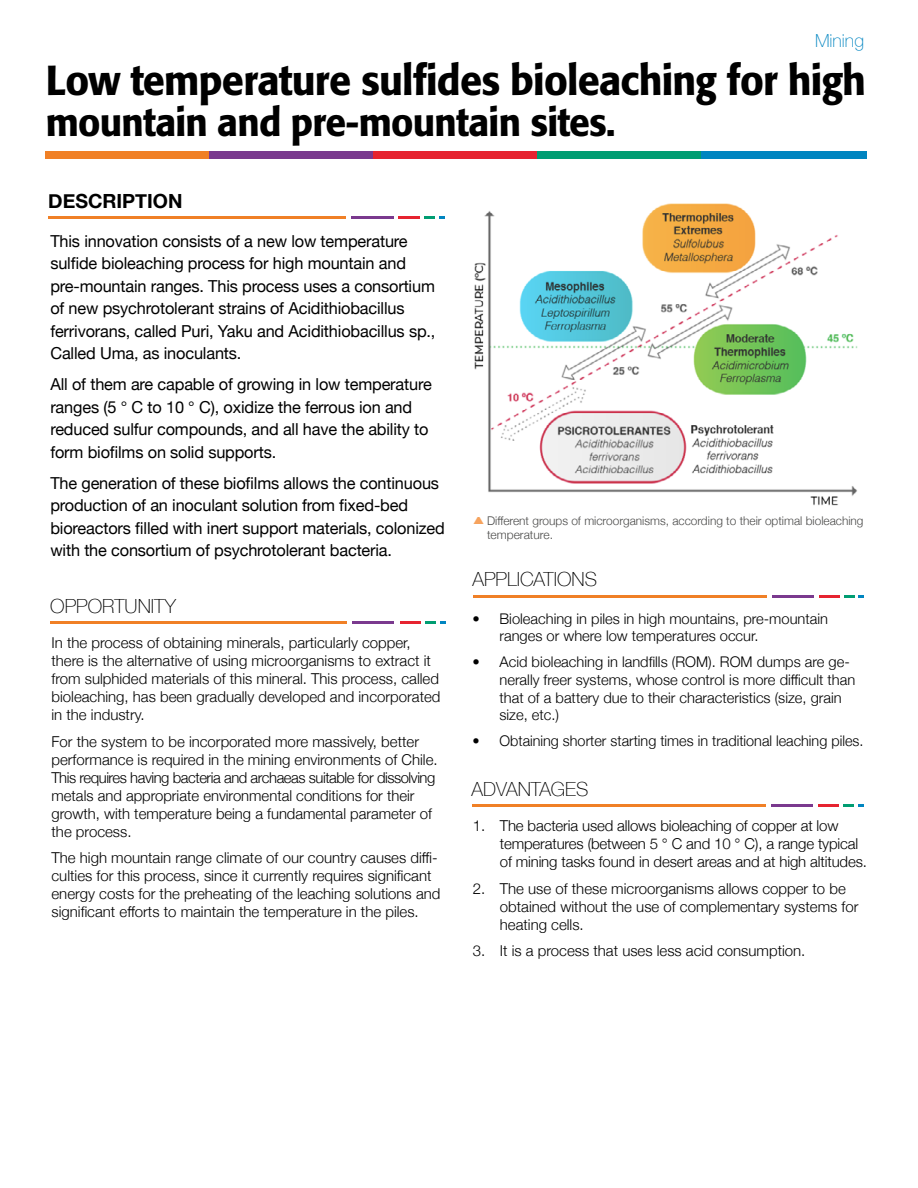
<style>
.page{position:relative;width:918px;height:1188px;background:#fff}
.page>*{position:absolute;margin:0;border:0;box-sizing:border-box;transform-origin:0 0}
.t1{font:500 41.55px "Formata";letter-spacing:-.02em;color:#000;scale:.95 1}
.t2{font:500 39px "Formata";letter-spacing:-.02em;color:#000;scale:.95 1}
.t3{font:100 19.5px "Helvetica Neue";color:#000}
.t4{font:700 19.5px "Helvetica Neue";color:#000}
.t5{font:100 18px "Helvetica Neue";color:#0285c1}
.t6{font:16.5px/22.5px "Helvetica Neue";letter-spacing:-.01em;color:#000}
.t7{font:300 15px/18px "Helvetica Neue";color:#000}
.t8{font:300 14.7px/17.7px "Helvetica Neue";color:#000}
.t9{font:300 12px/14.4px "Helvetica Neue";color:#4a4a49}
</style>
<div class="page">
<div style="left:45px;top:152px;width:165px;height:7px;background:#f08026"></div>
<div style="left:209px;top:152px;width:166px;height:7px;background:#7a398e"></div>
<div style="left:373px;top:152px;width:166px;height:7px;background:#e62330"></div>
<div style="left:537px;top:152px;width:165px;height:7px;background:#009d72"></div>
<div style="left:701px;top:152px;width:165px;height:7px;background:#0085c0"></div>
<hr style="left:48px;top:216px;width:298px;height:3px;background:#f08026">
<hr style="left:351px;top:216px;width:42px;height:3px;background:#7a398e">
<hr style="left:399px;top:216px;width:21px;height:3px;background:#e62330">
<svg style="left:424px;top:216px;width:21px;height:3px"></svg>
<hr style="left:474px;top:595px;width:293px;height:2px;background:#f08026">
<hr style="left:773px;top:595px;width:41px;height:2px;background:#7a398e">
<hr style="left:819px;top:595px;width:20px;height:3px;background:#e62330">
<svg style="left:844px;top:595px;width:20px;height:3px"></svg>
<hr style="left:472px;top:804px;width:294px;height:3px;background:#f08026">
<hr style="left:771px;top:804px;width:42px;height:3px;background:#7a398e">
<hr style="left:818px;top:804px;width:21px;height:3px;background:#e62330">
<svg style="left:844px;top:804px;width:19px;height:3px"></svg>
<img style="left:474px;top:203px;width:384px;height:303px">
<hr style="left:50px;top:621px;width:297px;height:3px;background:#f08026">
<hr style="left:352px;top:621px;width:42px;height:3px;background:#7a398e">
<hr style="left:400px;top:621px;width:21px;height:3px;background:#e62330">
<svg style="left:425px;top:621px;width:21px;height:3px"></svg>
<p class="t5" style="left:815px;top:27px;width:50px">Mining</p>
<h1 class="t1" style="left:46px;top:55px;width:865px">Low temperature sulfides bioleaching for high</h1>
<h2 class="t2" style="left:46px;top:98px;width:601px">mountain and pre-mountain sites.</h2>
<h3 class="t4" style="left:48px;top:186px;width:136px">DESCRIPTION</h3>
<p class="t6" style="left:50px;top:230px;width:387px">This innovation consists of a new low temperature sulfide bioleaching process for high mountain and pre-mountain ranges. This process uses a consortium of new psychrotolerant strains of Acidithiobacillus ferrivorans, called Puri, Yaku and Acidithiobacillus sp., Called Uma, as inoculants.</p>
<p class="t6" style="left:50px;top:374px;width:383px">All of them are capable of growing in low temperature ranges (5 ° C to 10 ° C), oxidize the ferrous ion and reduced sulfur compounds, and all have the ability to form biofilms on solid supports.</p>
<p class="t6" style="left:50px;top:472px;width:396px">The generation of these biofilms allows the continuous production of an inoculant solution from fixed-bed bioreactors filled with inert support materials, colonized with the consortium of psychrotolerant bacteria.</p>
<h3 class="t3" style="left:50px;top:591px;width:127px">OPPORTUNITY</h3>
<p class="t7" style="left:52px;top:633px;width:391px">In the process of obtaining minerals, particularly copper, there is the alternative of using microorganisms to extract it from sulphided materials of this mineral. This process, called bioleaching, has been gradually developed and incorporated in the industry.</p>
<p class="t7" style="left:52px;top:731px;width:388px">For the system to be incorporated more massively, better performance is required in the mining environments of Chile.<br>This requires having bacteria and archaeas suitable for dissolving metals and appropriate environmental conditions for their growth, with temperature being a fundamental parameter of the process.</p>
<p class="t7" style="left:52px;top:848px;width:390px">The high mountain range climate of our country causes diffi&shy;culties for this process, since it currently requires significant energy costs for the preheating of the leaching solutions and significant efforts to maintain the temperature in the piles.</p>
<p class="t9" style="left:487px;top:513px;width:378px">Different groups of microorganisms, according to their optimal bioleaching temperature.</p>
<h3 class="t3" style="left:472px;top:564px;width:126px">APPLICATIONS</h3>
<p class="t8" style="left:500px;top:608px;width:330px;text-indent:-27px">• Bioleaching in piles in high mountains, pre-mountain ranges or where low temperatures occur.</p>
<p class="t8" style="left:500px;top:652px;width:357px;text-indent:-27px">• Acid bioleaching in landfills (ROM). ROM dumps are ge&shy;nerally freer systems, whose control is more difficult than that of a battery due to their characteristics (size, grain size, etc.)</p>
<p class="t8" style="left:472px;top:731px;width:392px">• Obtaining shorter starting times in traditional leaching piles.</p>
<h3 class="t3" style="left:472px;top:774px;width:118px">ADVANTAGES</h3>
<p class="t7" style="left:500px;top:816px;width:369px;text-indent:-27px">1. The bacteria used allows bioleaching of copper at low temperatures (between 5 ° C and 10 ° C), a range typical of mining tasks found in desert areas and at high altitudes.</p>
<p class="t7" style="left:500px;top:878px;width:360px;text-indent:-27px">2. The use of these microorganisms allows copper to be obtained without the use of complementary systems for heating cells.</p>
<p class="t7" style="left:473px;top:941px;width:334px">3. It is a process that uses less acid consumption.</p>
</div>
